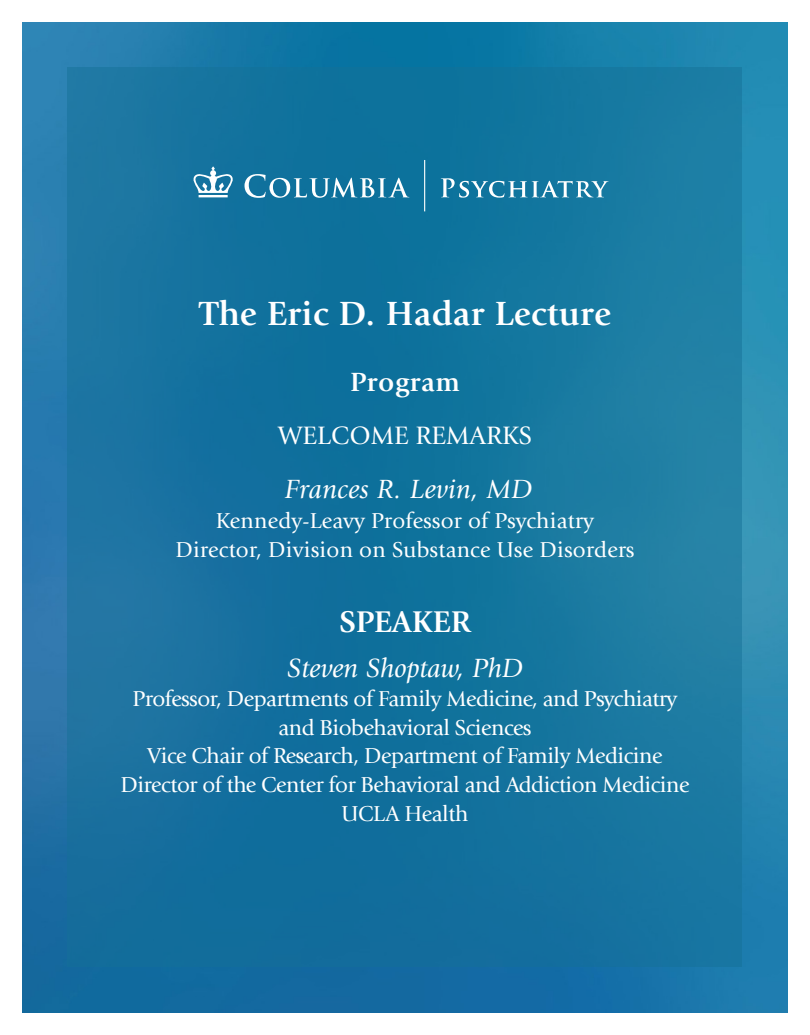
<style>
.page{position:relative;width:810px;height:1035px;background:#fff}
.page>*{position:absolute;margin:0;border:0;box-sizing:border-box;transform-origin:0 0}
.t1{font:700 35px "Giovanni Std";letter-spacing:.01em;color:#fff}
.t2{font:700 31.25px "Giovanni Std";color:#fff}
.t3{font:italic 27.5px "Giovanni Std";color:#fff}
.t4{font:700 27.5px "Giovanni Std";letter-spacing:.02em;color:#fff}
.t5{font:26.25px "Giovanni Std";color:#fff}
.t6{font:22.5px/28.8px "Giovanni Std";letter-spacing:-.02em;color:#fff;text-align:center}
.t7{font:22.5px "Giovanni Std";letter-spacing:.01em;color:#fff}
</style>
<div class="page">
<img style="left:22px;top:22px;width:766px;height:990px">
<div style="left:68px;top:68px;width:674px;height:900px;background:linear-gradient(to right,#136e9d,#187ba1)"></div>
<svg style="left:194px;top:160px;width:415px;height:51px;background:#2a82a8"></svg>
<p class="t1" style="left:199px;top:294px;width:413px">The Eric D. Hadar Lecture</p>
<p class="t4" style="left:350px;top:366px;width:111px">Program</p>
<p class="t5" style="left:278px;top:421px;width:255px">WELCOME REMARKS</p>
<p class="t3" style="left:285px;top:474px;width:249px">Frances R. Levin, MD</p>
<p class="t7" style="left:216px;top:508px;width:380px">Kennedy-Leavy Professor of Psychiatry</p>
<p class="t7" style="left:175px;top:537px;width:461px">Director, Division on Substance Use Disorders</p>
<p class="t2" style="left:339px;top:603px;width:133px">SPEAKER</p>
<p class="t3" style="left:287px;top:653px;width:237px">Steven Shoptaw, PhD</p>
<p class="t6" style="left:133px;top:684px;width:546px">Professor, Departments of Family Medicine, and Psychiatry and Biobehavioral Sciences</p>
<p class="t6" style="left:148px;top:742px;width:516px">Vice Chair of Research, Department of Family Medicine</p>
<p class="t6" style="left:121px;top:771px;width:570px">Director of the Center for Behavioral and Addiction Medicine</p>
<p class="t6" style="left:342px;top:799px;width:128px">UCLA Health</p>
</div>
